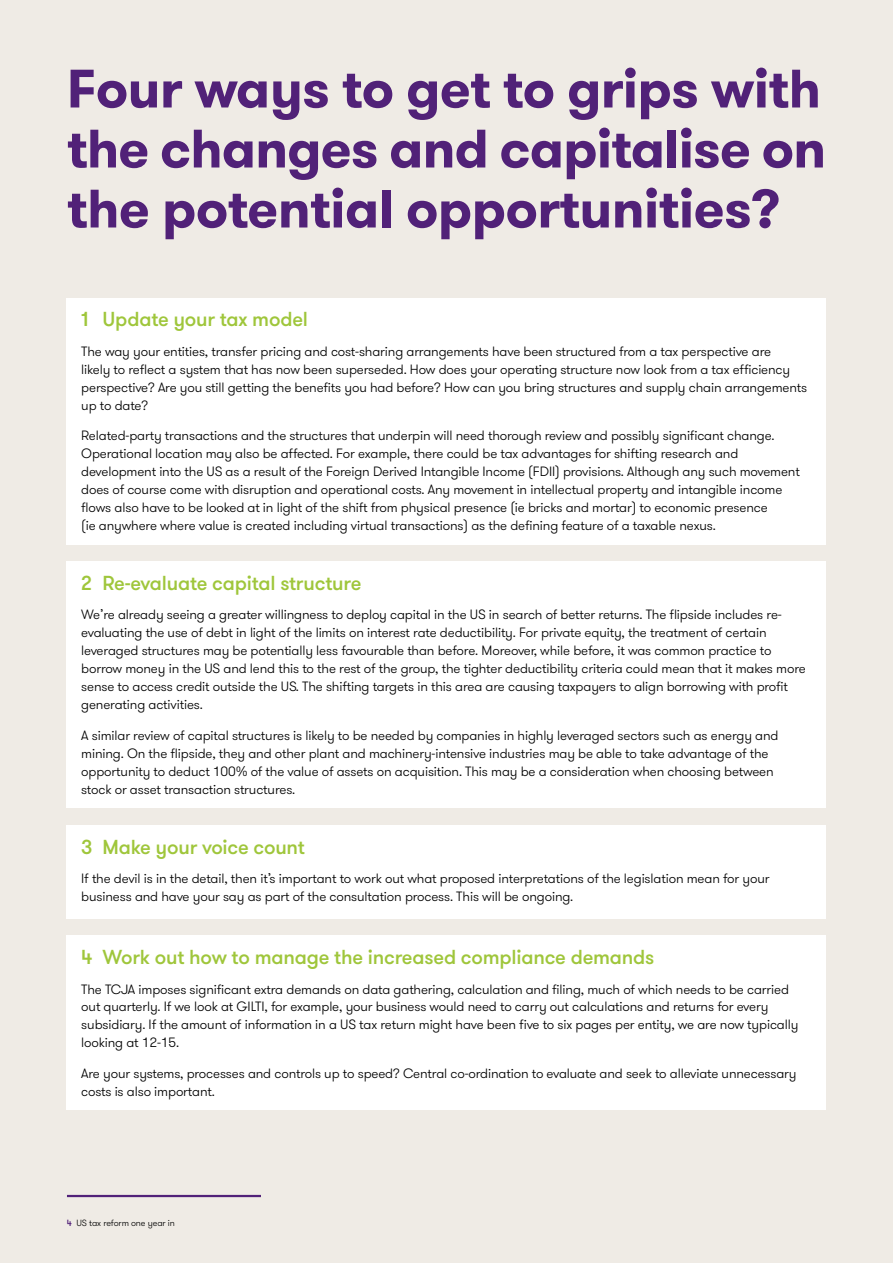
<style>
.page{position:relative;width:893px;height:1263px;background:#efebe5}
.page>*{position:absolute;margin:0;border:0;box-sizing:border-box;transform-origin:0 0}
.t1{font:700 54px/60px "GT Walsheim Pro";letter-spacing:-.01em;color:#512178;text-align:justify}
.t2{font:500 20.25px "GT Walsheim Pro";letter-spacing:-.01em;color:#9fc63b}
.t3{font:300 13.5px/18px "GT Walsheim Pro";letter-spacing:-.01em;color:#000}
.t4{font:300 9px "GT Walsheim Pro";letter-spacing:-.01em;color:#000}
.s1{font-weight:500;color:#512178}
</style>
<div class="page">
<hr style="left:67px;top:1195px;width:194px;height:2px;background:#512178">
<div style="left:67px;top:298px;width:759px;height:246px;background:#fff"></div>
<div style="left:67px;top:825px;width:759px;height:93px;background:#fff"></div>
<div style="left:67px;top:561px;width:759px;height:247px;background:#fff"></div>
<div style="left:67px;top:935px;width:759px;height:175px;background:#fff"></div>
<h1 class="t1" style="left:67px;top:59px;width:760px">Four ways to get to grips with the changes and capitalise on the potential opportunities?</h1>
<h2 class="t2" style="left:81px;top:307px;width:228px">1 Update your tax model</h2>
<p class="t3" style="left:81px;top:342px;width:728px">The way your entities, transfer pricing and cost-sharing arrangements have been structured from a tax perspective are<br>likely to reflect a system that has now been superseded. How does your operating structure now look from a tax efficiency perspective? Are you still getting the benefits you had before? How can you bring structures and supply chain arrangements up to date?</p>
<p class="t3" style="left:81px;top:427px;width:720px">Related-party transactions and the structures that underpin will need thorough review and possibly significant change.<br>Operational location may also be affected. For example, there could be tax advantages for shifting research and development into the US as a result of the Foreign Derived Intangible Income (FDII) provisions. Although any such movement does of course come with disruption and operational costs. Any movement in intellectual property and intangible income flows also have to be looked at in light of the shift from physical presence (ie bricks and mortar) to economic presence<br>(ie anywhere where value is created including virtual transactions) as the defining feature of a taxable nexus.</p>
<h2 class="t2" style="left:81px;top:570px;width:282px">2 Re-evaluate capital structure</h2>
<p class="t3" style="left:81px;top:606px;width:726px">We’re already seeing a greater willingness to deploy capital in the US in search of better returns. The flipside includes re&shy;evaluating the use of debt in light of the limits on interest rate deductibility. For private equity, the treatment of certain leveraged structures may be potentially less favourable than before. Moreover, while before, it was common practice to borrow money in the US and lend this to the rest of the group, the tighter deductibility criteria could mean that it makes more sense to access credit outside the US. The shifting targets in this area are causing taxpayers to align borrowing with profit generating activities.</p>
<p class="t3" style="left:81px;top:727px;width:699px">A similar review of capital structures is likely to be needed by companies in highly leveraged sectors such as energy and mining. On the flipside, they and other plant and machinery-intensive industries may be able to take advantage of the opportunity to deduct 100% of the value of assets on acquisition. This may be a consideration when choosing between stock or asset transaction structures.</p>
<h2 class="t2" style="left:81px;top:834px;width:225px">3 Make your voice count</h2>
<p class="t3" style="left:81px;top:869px;width:690px">If the devil is in the detail, then it’s important to work out what proposed interpretations of the legislation mean for your business and have your say as part of the consultation process. This will be ongoing.</p>
<h2 class="t2" style="left:81px;top:944px;width:575px">4 Work out how to manage the increased compliance demands</h2>
<p class="t3" style="left:81px;top:980px;width:719px">The TCJA imposes significant extra demands on data gathering, calculation and filing, much of which needs to be carried out quarterly. If we look at GILTI, for example, your business would need to carry out calculations and returns for every subsidiary. If the amount of information in a US tax return might have been five to six pages per entity, we are now typically looking at 12-15.</p>
<p class="t3" style="left:81px;top:1065px;width:717px">Are your systems, processes and controls up to speed? Central co-ordination to evaluate and seek to alleviate unnecessary costs is also important.</p>
<p class="t4" style="left:67px;top:1217px;width:109px"><span class="s1">4</span> US tax reform one year in</p>
</div>
